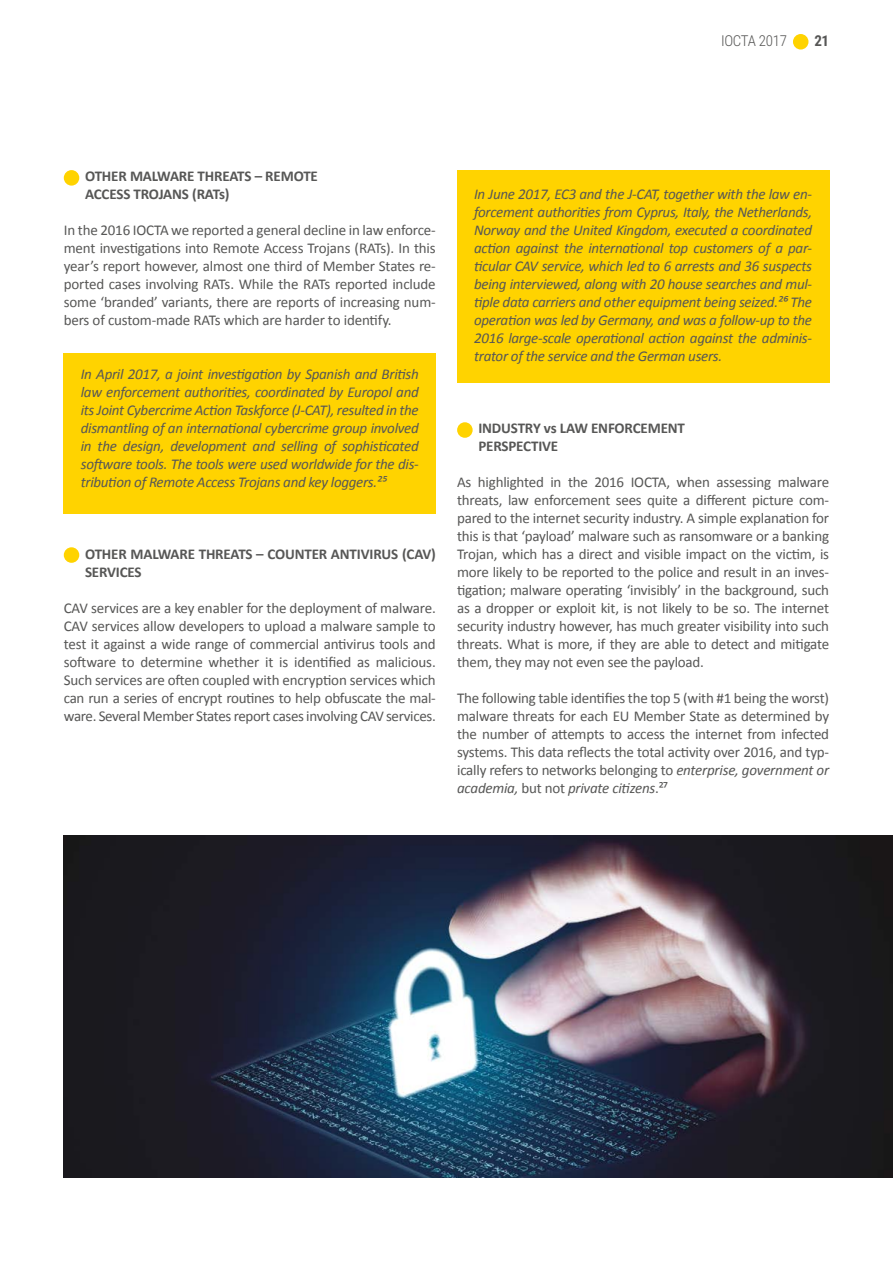
<style>
.page{position:relative;width:893px;height:1263px;background:#fff}
.page>*{position:absolute;margin:0;border:0;box-sizing:border-box;transform-origin:0 0}
.t1{font:15px/18px "Calibri";letter-spacing:-.015em;color:#575756;text-align:justify}
.t2{font:italic 15px/18px "Calibri";letter-spacing:-.02em;color:#575756;text-align:justify}
.t3{font:700 15px/18px "Calibri";letter-spacing:-.01em;color:#575756}
.t4{font:300 15px "Roboto Condensed";letter-spacing:-.02em;color:#575756}
.t5{font:700 15px "Roboto Condensed";color:#575756}
.s1{font-style:italic}
</style>
<div class="page">
<div style="left:793px;top:34px;width:15px;height:16px;background:#ffd300;border-radius:50%"></div>
<div style="left:64px;top:353px;width:372px;height:160px;background:#ffd300"></div>
<div style="left:457px;top:170px;width:372px;height:213px;background:#ffd300"></div>
<img style="left:64px;top:836px;width:829px;height:342px">
<div style="left:64px;top:170px;width:15px;height:16px;background:#ffd300;border-radius:50%"></div>
<div style="left:457px;top:422px;width:16px;height:16px;background:#ffd300;border-radius:50%"></div>
<div style="left:64px;top:547px;width:15px;height:16px;background:#ffd300;border-radius:50%"></div>
<p class="t4" style="left:721px;top:30px;width:68px">IOCTA 2017</p>
<p class="t5" style="left:814px;top:30px;width:16px">21</p>
<p class="t3" style="left:85px;top:167px;width:234px">OTHER MALWARE THREATS – REMOTE<br>ACCESS TROJANS (RATs)</p>
<p class="t1" style="left:64px;top:221px;width:374px">In the 2016 IOCTA we reported a general decline in law enforce&shy;ment investigations into Remote Access Trojans (RATs). In this year’s report however, almost one third of Member States re&shy;ported cases involving RATs. While the RATs reported include some ‘branded’ variants, there are reports of increasing num&shy;bers of custom-made RATs which are harder to identify.</p>
<p class="t2" style="left:81px;top:365px;width:339px">In April 2017, a joint investigation by Spanish and British law enforcement authorities, coordinated by Europol and its Joint Cybercrime Action Taskforce (J-CAT), resulted in the dismantling of an international cybercrime group involved in the design, development and selling of sophisticated software tools. The tools were used worldwide for the dis&shy;tribution of Remote Access Trojans and key loggers.²⁵</p>
<p class="t3" style="left:85px;top:545px;width:352px">OTHER MALWARE THREATS – COUNTER ANTIVIRUS (CAV)<br>SERVICES</p>
<p class="t1" style="left:64px;top:599px;width:374px">CAV services are a key enabler for the deployment of malware.<br>CAV services allow developers to upload a malware sample to test it against a wide range of commercial antivirus tools and software to determine whether it is identified as malicious.<br>Such services are often coupled with encryption services which can run a series of encrypt routines to help obfuscate the mal&shy;ware. Several Member States report cases involving CAV services.</p>
<p class="t2" style="left:474px;top:185px;width:340px">In June 2017, EC3 and the J-CAT, together with the law en&shy;forcement authorities from Cyprus, Italy, the Netherlands, Norway and the United Kingdom, executed a coordinated action against the international top customers of a par&shy;ticular CAV service, which led to 6 arrests and 36 suspects being interviewed, along with 20 house searches and mul&shy;tiple data carriers and other equipment being seized.²⁶ The operation was led by Germany, and was a follow-up to the 2016 large-scale operational action against the adminis&shy;trator of the service and the German users.</p>
<p class="t3" style="left:478px;top:419px;width:208px">INDUSTRY vs LAW ENFORCEMENT<br>PERSPECTIVE</p>
<p class="t1" style="left:457px;top:473px;width:374px">As highlighted in the 2016 IOCTA, when assessing malware threats, law enforcement sees quite a different picture com&shy;pared to the internet security industry. A simple explanation for this is that ‘payload’ malware such as ransomware or a banking Trojan, which has a direct and visible impact on the victim, is more likely to be reported to the police and result in an inves&shy;tigation; malware operating ‘invisibly’ in the background, such as a dropper or exploit kit, is not likely to be so. The internet security industry however, has much greater visibility into such threats. What is more, if they are able to detect and mitigate them, they may not even see the payload.</p>
<p class="t1" style="left:457px;top:689px;width:374px">The following table identifies the top 5 (with #1 being the worst) malware threats for each EU Member State as determined by the number of attempts to access the internet from infected systems. This data reflects the total activity over 2016, and typ&shy;ically refers to networks belonging to <span class="s1">enterprise, government or academia,</span> but not <span class="s1">private citizens</span>.²⁷</p>
</div>
